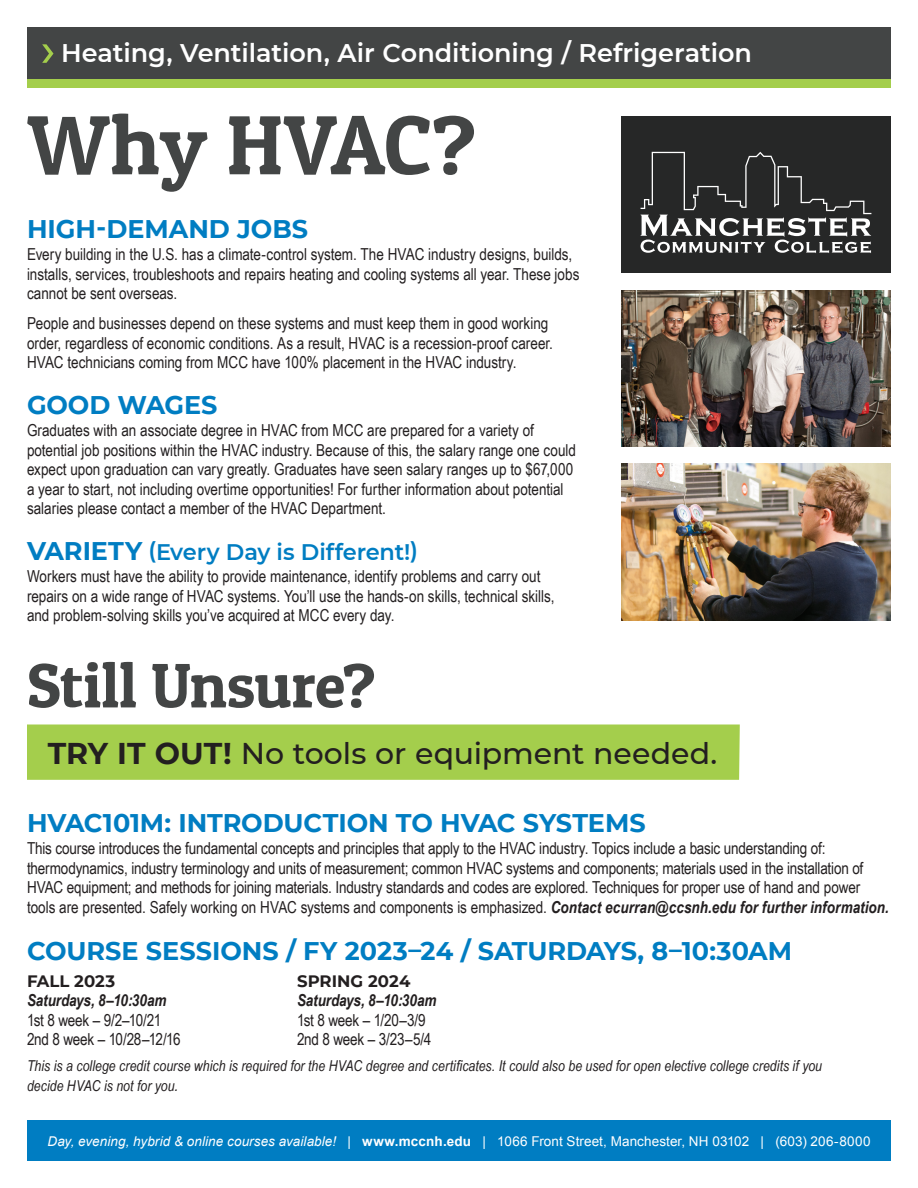
<style>
.page{position:relative;width:918px;height:1188px;background:#fff}
.page>*{position:absolute;margin:0;border:0;box-sizing:border-box;transform-origin:0 0}
.t1{font:84px "Patua One";color:#434545}
.t2{font:63px "Patua One";letter-spacing:-.005em;color:#434545}
.t3{font:500 30px "Montserrat";color:#231f20}
.description{font:700 25.5px "Montserrat";letter-spacing:-.005em;color:#007dc2}
.t4{font:600 25.5px "Montserrat";color:#fff}
.text{font:700 25.5px "Montserrat";letter-spacing:-.005em;color:#007dc2}
.t5{font:600 22.5px "Montserrat";letter-spacing:-.01em;color:#007dc2}
.description-2{font:16.5px/19.5px "Arial Narrow";letter-spacing:-.005em;color:#231f20}
.description-3{font:italic 700 16.5px "Arial Narrow";letter-spacing:-.005em;color:#231f20}
.description-4{font:700 16.5px "Montserrat";letter-spacing:.005em;color:#231f20}
.description-5{font:italic 15px/19.8px "Arial Narrow";letter-spacing:.005em;color:#231f20}
.t6{font:13.5px "Arial";letter-spacing:.01em;color:#fff}
.s1{font-weight:700;font-size:25.5px}
.s2{font-weight:700}
.s3{font-weight:700;font-style:italic}
.s4{font-size:16.5px}
.s5{font-style:italic}
</style>
<div class="page">
<div style="left:27px;top:33px;width:864px;height:54px;background:#a4ce4c"></div>
<div style="left:27px;top:27px;width:864px;height:51px;background:#434545"></div>
<svg style="left:42px;top:44px;width:12px;height:19px"></svg>
<div style="left:621px;top:117px;width:270px;height:156px;background:#262727"></div>
<svg style="left:641px;top:152px;width:230px;height:101px"></svg>
<div style="left:27px;top:724px;width:713px;height:56px;background:#a4ce4c"></div>
<div style="left:27px;top:1120px;width:864px;height:41px;background:#007dc2"></div>
<img style="left:621px;top:464px;width:270px;height:156px">
<img style="left:621px;top:290px;width:270px;height:157px">
<p class="t4" style="left:61px;top:35px;width:693px">Heating, Ventilation, Air Conditioning / Refrigeration</p>
<p class="t1" style="left:27px;top:93px;width:451px">Why HVAC?</p>
<p class="description" style="left:27px;top:210px;width:283px">HIGH-DEMAND JOBS</p>
<p class="description-2" style="left:27px;top:244px;width:554px">Every building in the U.S. has a climate-control system. The HVAC industry designs, builds, installs, services, troubleshoots and repairs heating and cooling systems all year. These jobs cannot be sent overseas.</p>
<p class="description-2" style="left:27px;top:313px;width:527px">People and businesses depend on these systems and must keep them in good working order, regardless of economic conditions. As a result, HVAC is a recession-proof career.<br>HVAC technicians coming from MCC have 100% placement in the HVAC industry.</p>
<p class="description" style="left:27px;top:386px;width:192px">GOOD WAGES</p>
<p class="description-2" style="left:27px;top:420px;width:551px">Graduates with an associate degree in HVAC from MCC are prepared for a variety of potential job positions within the HVAC industry. Because of this, the salary range one could expect upon graduation can vary greatly. Graduates have seen salary ranges up to $67,000 a year to start, not including overtime opportunities! For further information about potential salaries please contact a member of the HVAC Department.</p>
<p class="t5" style="left:27px;top:536px;width:393px"><span class="s1">VARIETY</span> (Every Day is Different!)</p>
<p class="description-2" style="left:27px;top:566px;width:529px">Workers must have the ability to provide maintenance, identify problems and carry out repairs on a wide range of HVAC systems. You’ll use the hands-on skills, technical skills, and problem-solving skills you’ve acquired at MCC every day.</p>
<p class="t2" style="left:27px;top:646px;width:350px">Still Unsure?</p>
<p class="t3" style="left:48px;top:732px;width:671px"><span class="s2">TRY IT OUT!</span> No tools or equipment needed.</p>
<p class="text" style="left:27px;top:804px;width:620px">HVAC101M: INTRODUCTION TO HVAC SYSTEMS</p>
<p class="description-2" style="left:27px;top:838px;width:863px">This course introduces the fundamental concepts and principles that apply to the HVAC industry. Topics include a basic understanding of: thermodynamics, industry terminology and units of measurement; common HVAC systems and components; materials used in the installation of HVAC equipment; and methods for joining materials. Industry standards and codes are explored. Techniques for proper use of hand and power tools are presented. Safely working on HVAC systems and components is emphasized. <span class="s3">Contact ecurran@ccsnh.edu for further information.</span></p>
<p class="description" style="left:27px;top:932px;width:767px">COURSE SESSIONS / FY 2023–24 / SATURDAYS, 8–10:30AM</p>
<p class="description-4" style="left:27px;top:969px;width:90px">FALL 2023</p>
<p class="description-4" style="left:297px;top:969px;width:115px">SPRING 2024</p>
<p class="description-3" style="left:27px;top:988px;width:141px">Saturdays, 8–10:30am</p>
<p class="description-3" style="left:297px;top:988px;width:141px">Saturdays, 8–10:30am</p>
<p class="description-2" style="left:27px;top:1010px;width:136px">1st 8 week – 9/2–10/21</p>
<p class="description-2" style="left:297px;top:1010px;width:130px">1st 8 week – 1/20–3/9</p>
<p class="description-2" style="left:27px;top:1029px;width:155px">2nd 8 week – 10/28–12/16</p>
<p class="description-2" style="left:297px;top:1029px;width:136px">2nd 8 week – 3/23–5/4</p>
<p class="description-5" style="left:27px;top:1055px;width:797px">This is a college credit course which is required for the HVAC degree and certificates. It could also be used for open elective college credits if you decide HVAC is not for you<span class="s4">.</span></p>
<p class="t6" style="left:47px;top:1132px;width:825px"><span class="s5">Day, evening, hybrid &amp; online courses available!</span> | <span class="s2">www.mccnh.edu</span> | 1066 Front Street, Manchester, NH 03102 | (603) 206-8000</p>
</div>
